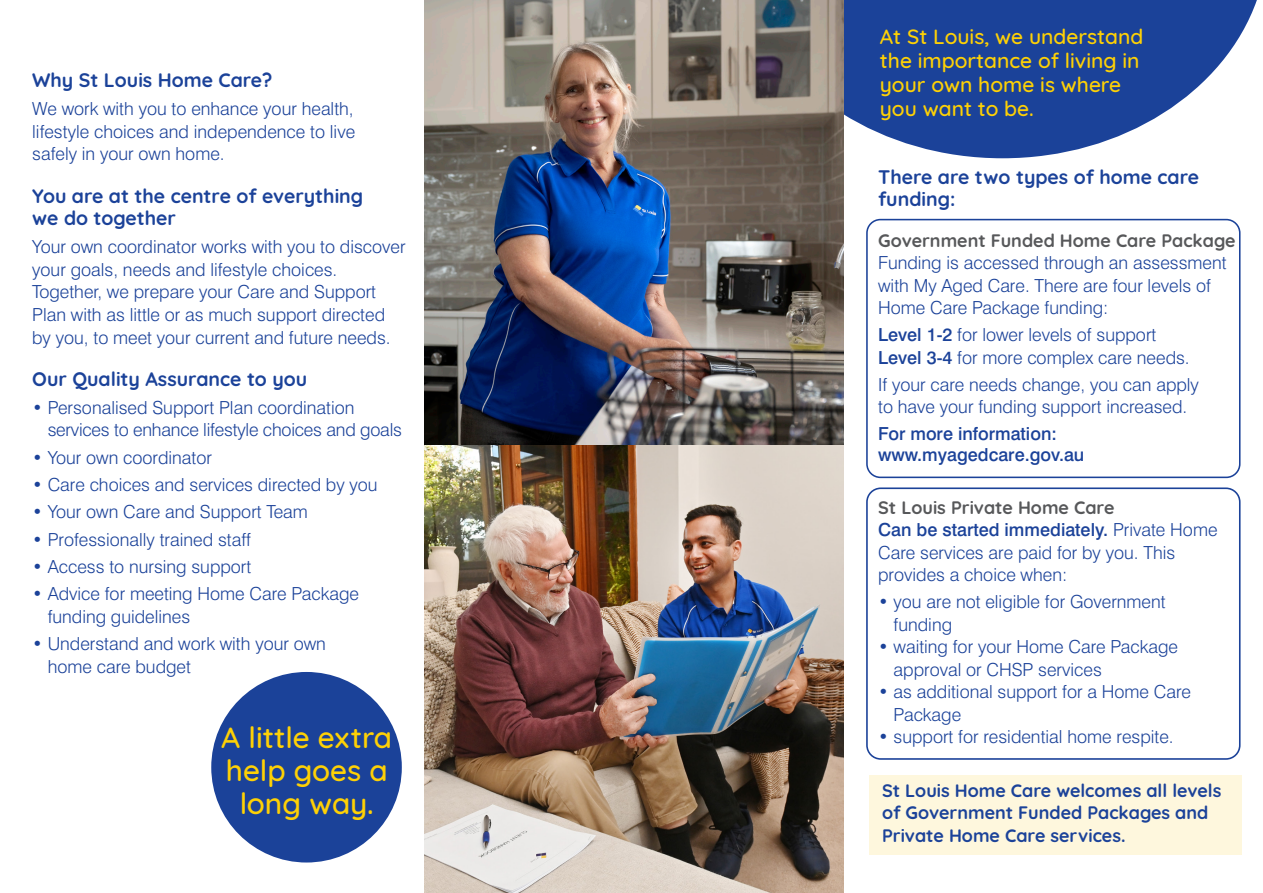
<style>
.page{position:relative;width:1263px;height:893px;background:#fff}
.page>*{position:absolute;margin:0;border:0;box-sizing:border-box;transform-origin:0 0}
.t1{font:500 29.7px/33px "Quicksand";color:#fed105;text-align:center}
.t2{font:500 21px/24px "Quicksand";color:#fed105}
.t3{font:700 19.5px/22.8px "Quicksand";color:#1b4299}
.t4{font:300 18px/22.8px "Swiss 721";color:#1b4299}
.t5{font:700 18px/22.5px "Quicksand";color:#1b4299}
.t6{font:700 18px "Quicksand";color:#57585a}
.t7{font:500 18px/21px "Swiss 721";color:#1b4299}
.s1{font-weight:500}
</style>
<div class="page">
<svg style="left:844px;top:0;width:413px;height:158px"></svg>
<img style="left:424px;top:0;width:420px;height:445px">
<img style="left:424px;top:445px;width:420px;height:448px">
<div style="left:869px;top:775px;width:373px;height:79px;background:#fef7dd"></div>
<div style="left:866px;top:219px;width:374px;height:259px;border:2px solid #1b4299;border-radius:13px"></div>
<div style="left:866px;top:487px;width:374px;height:273px;border:2px solid #1b4299;border-radius:14px"></div>
<div style="left:211px;top:672px;width:191px;height:190px;background:#1b4299;border-radius:50%"></div>
<p class="t2" style="left:880px;top:23px;width:265px">At St Louis, we understand the importance of living in your own home is where you want to be.</p>
<p class="t3" style="left:32px;top:67px;width:242px">Why St Louis Home Care?</p>
<p class="t4" style="left:32px;top:97px;width:324px;text-align:justify">We work with you to enhance your health, lifestyle choices and independence to live safely in your own home.</p>
<p class="t3" style="left:32px;top:183px;width:332px">You are at the centre of everything we do together</p>
<p class="t4" style="left:32px;top:235px;width:375px">Your own coordinator works with you to discover your goals, needs and lifestyle choices.<br>Together, we prepare your Care and Support Plan with as little or as much support directed by you, to meet your current and future needs.</p>
<p class="t3" style="left:32px;top:366px;width:276px">Our Quality Assurance to you</p>
<p class="t4" style="left:48px;top:396px;width:356px;text-indent:-15px">• Personalised Support Plan coordination services to enhance lifestyle choices and goals</p>
<p class="t4" style="left:32px;top:446px;width:181px">• Your own coordinator</p>
<p class="t4" style="left:32px;top:473px;width:347px">• Care choices and services directed by you</p>
<p class="t4" style="left:32px;top:500px;width:277px">• Your own Care and Support Team</p>
<p class="t4" style="left:32px;top:528px;width:220px">• Professionally trained staff</p>
<p class="t4" style="left:32px;top:555px;width:221px">• Access to nursing support</p>
<p class="t4" style="left:48px;top:582px;width:313px;text-indent:-15px">• Advice for meeting Home Care Package funding guidelines</p>
<p class="t4" style="left:48px;top:632px;width:280px;text-indent:-15px">• Understand and work with your own home care budget</p>
<p class="t3" style="left:878px;top:164px;width:322px">There are two types of home care funding:</p>
<p class="t6" style="left:878px;top:226px;width:359px">Government Funded Home Care Package</p>
<p class="t4" style="left:878px;top:252px;width:350px">Funding is accessed through an assessment with My Aged Care. There are four levels of<br>Home Care Package funding:</p>
<p class="t4" style="left:878px;top:324px;width:313px"><span class="s1">Level 1-2</span> for lower levels of support<br><span class="s1">Level 3-4</span> for more complex care needs.</p>
<p class="t4" style="left:878px;top:373px;width:322px">If your care needs change, you can apply to have your funding support increased.</p>
<p class="t7" style="left:878px;top:423px;width:208px">For more information: www.myagedcare.gov.au</p>
<p class="t6" style="left:878px;top:493px;width:238px">St Louis Private Home Care</p>
<p class="t4" style="left:878px;top:519px;width:341px"><span class="s1">Can be started immediately.</span> Private Home<br>Care services are paid for by you. This provides a choice when:</p>
<p class="t4" style="left:894px;top:591px;width:274px;text-indent:-15px">• you are not eligible for Government funding</p>
<p class="t4" style="left:894px;top:636px;width:286px;text-indent:-15px">• waiting for your Home Care Package approval or CHSP services</p>
<p class="t4" style="left:894px;top:681px;width:299px;text-indent:-15px">• as additional support for a Home Care<br>Package</p>
<h1 class="t1" style="left:221px;top:718px;width:172px">A little extra</h1>
<p class="t4" style="left:878px;top:725px;width:297px">• support for residential home respite.</p>
<h1 class="t1" style="left:226px;top:751px;width:163px">help goes a long way.</h1>
<p class="t5" style="left:882px;top:778px;width:341px">St Louis Home Care welcomes all levels of Government Funded Packages and<br>Private Home Care services.</p>
</div>
